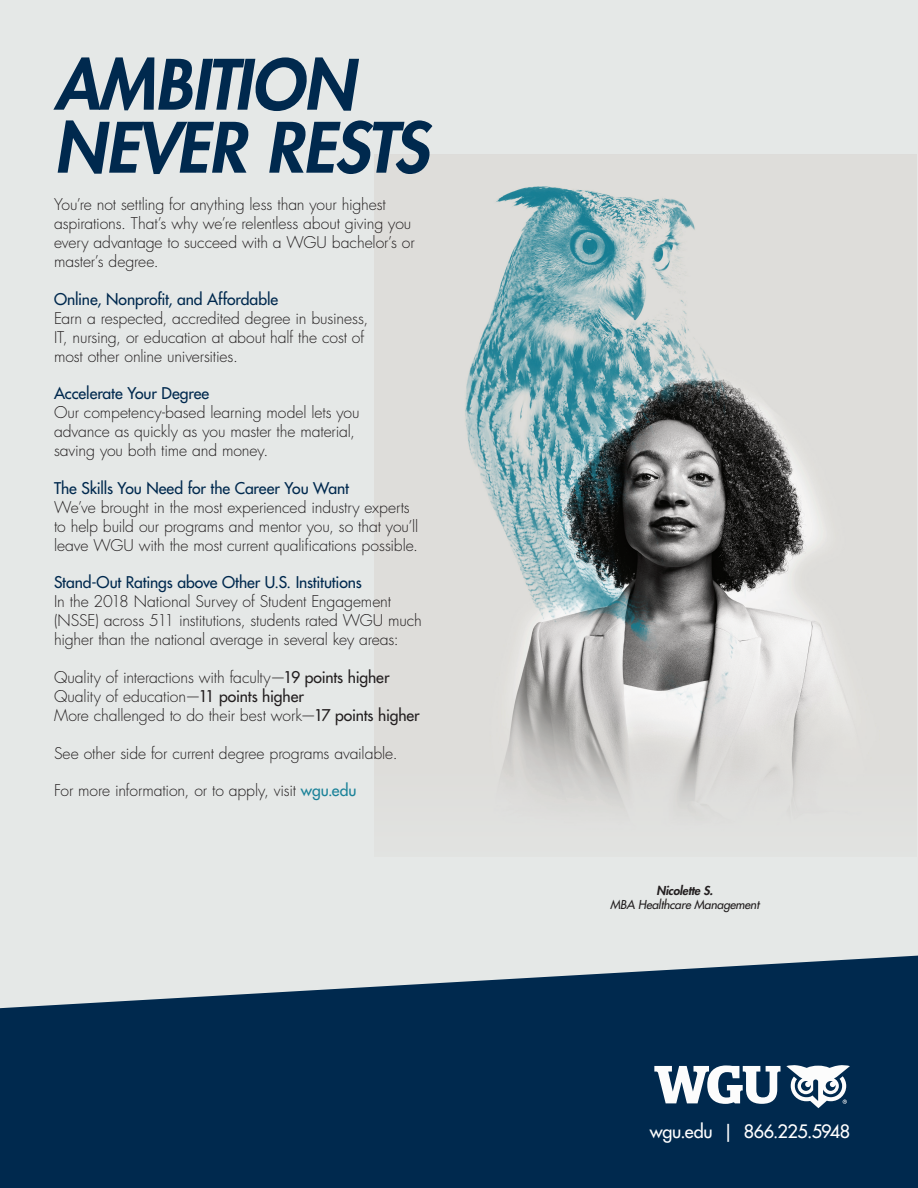
<style>
.page{position:relative;width:918px;height:1188px;background:#e5e8e7}
.page>*{position:absolute;margin:0;border:0;box-sizing:border-box;transform-origin:0 0}
.t1{font:italic 800 67.5px/63px "Futura Std";letter-spacing:-.025em;color:#00294e}
.t2{font:500 18px "Futura Std";letter-spacing:-.02em;color:#fff}
.t3{font:300 15.75px/18.9px "Futura Std";letter-spacing:-.005em;color:#231f20}
.t4{font:500 15.75px "Futura Std";letter-spacing:-.005em;color:#00294e}
.t5{font:italic 500 12px/14.4px "Futura Std";letter-spacing:-.015em;color:#231f20;text-align:center}
.s1{font-weight:500}
.s2{font-weight:500;color:#1b8299}
.s3{font-weight:800}
</style>
<div class="page">
<svg style="left:0;top:956px;width:918px;height:232px;background:#1c4060"></svg>
<svg style="left:654px;top:1065px;width:196px;height:43px;background:#7e93a5"></svg>
<img style="left:374px;top:155px;width:543px;height:668px">
<p class="t1" style="left:54px;top:54px;width:376px">AMBITION<br>NEVER RESTS</p>
<p class="t3" style="left:54px;top:196px;width:362px">You’re not settling for anything less than your highest aspirations. That’s why we’re relentless about giving you every advantage to succeed with a WGU bachelor’s or master’s degree.</p>
<p class="t4" style="left:54px;top:289px;width:226px">Online, Nonprofit, and Affordable</p>
<p class="t3" style="left:54px;top:309px;width:316px">Earn a respected, accredited degree in business,<br>IT, nursing, or education at about half the cost of most other online universities.</p>
<p class="t4" style="left:54px;top:384px;width:157px">Accelerate Your Degree</p>
<p class="t3" style="left:54px;top:404px;width:307px">Our competency-based learning model lets you advance as quickly as you master the material, saving you both time and money.</p>
<p class="t4" style="left:54px;top:478px;width:296px">The Skills You Need for the Career You Want</p>
<p class="t3" style="left:54px;top:498px;width:366px">We’ve brought in the most experienced industry experts to help build our programs and mentor you, so that you’ll leave WGU with the most current qualifications possible.</p>
<p class="t4" style="left:54px;top:573px;width:309px">Stand-Out Ratings above Other U.S. Institutions</p>
<p class="t3" style="left:54px;top:593px;width:369px">In the 2018 National Survey of Student Engagement (NSSE) across 511 institutions, students rated WGU much higher than the national average in several key areas:</p>
<p class="t3" style="left:54px;top:668px;width:337px">Quality of interactions with faculty—<span class="s1">19 points higher</span></p>
<p class="t3" style="left:54px;top:687px;width:251px">Quality of education—<span class="s1">11 points higher</span></p>
<p class="t3" style="left:54px;top:706px;width:367px">More challenged to do their best work—<span class="s1">17 points higher</span></p>
<p class="t3" style="left:54px;top:744px;width:345px">See other side for current degree programs available.</p>
<p class="t3" style="left:54px;top:782px;width:304px">For more information, or to apply, visit <span class="s2">wgu.edu</span></p>
<p class="t5" style="left:610px;top:883px;width:151px"><span class="s3">Nicolette S.<br></span>MBA Healthcare Management</p>
<p class="t2" style="left:650px;top:1120px;width:202px">wgu.edu | 866.225.5948</p>
</div>
